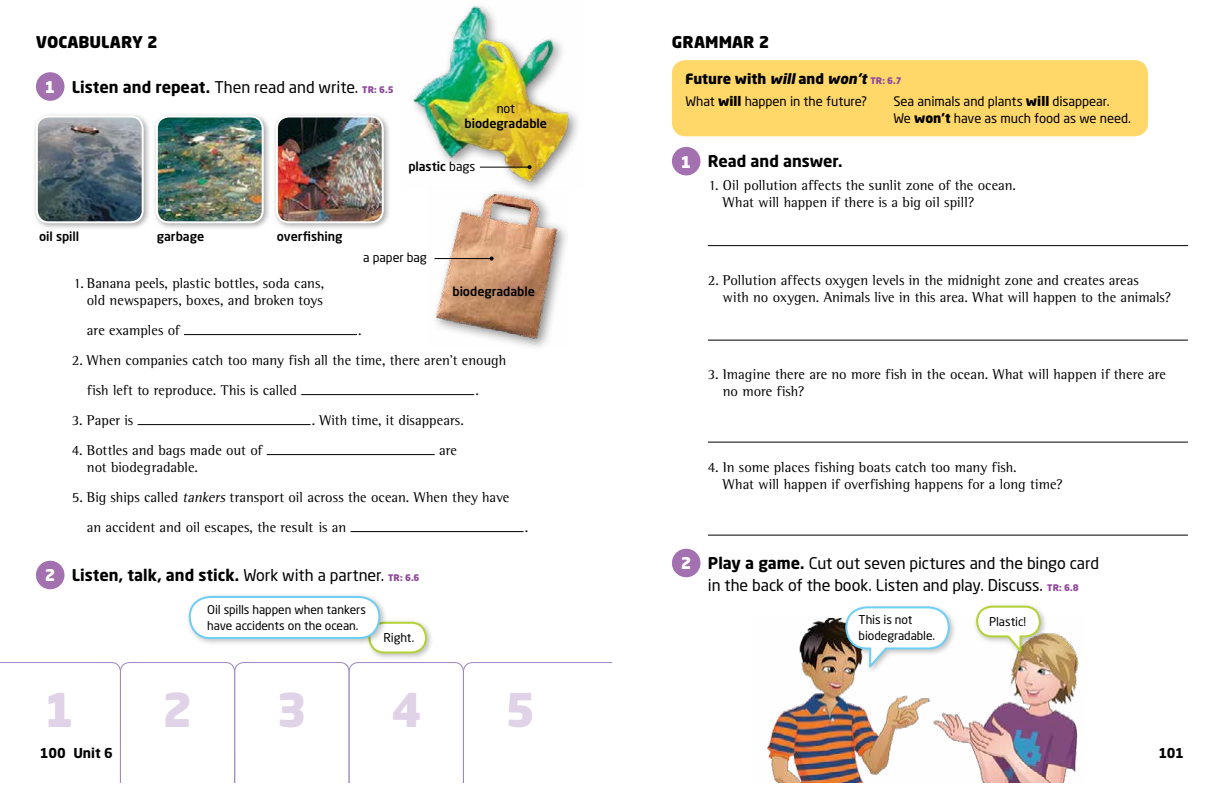
<style>
.page{position:relative;width:1224px;height:792px;background:#fff}
.page>*{position:absolute;margin:0;border:0;box-sizing:border-box;transform-origin:0 0}
.t1{font:900 46px "Neo Sans Std";color:#e0d2e7}
.t2{font:16px/22px "Neo Sans Std";letter-spacing:-.005em;color:#000}
.t3{font:700 16px "Neo Sans Std";color:#000}
.t4{font:900 16px "Neo Sans Std";color:#000}
.t5{font:900 16px "Neo Sans Std";color:#fff}
.t6{font:14.5px/17px "Rotis Semi Serif Std";color:#000}
.t7{font:900 14px "Neo Sans Std";color:#000}
.t8{font:700 13.5px "Neo Sans Std";letter-spacing:-.005em;color:#000}
.t9{font:13px/17px "Neo Sans Std";letter-spacing:-.005em;color:#000}
.t10{font:500 12.5px "Neo Sans Std";color:#000}
.t11{font:12.5px "Neo Sans Std";letter-spacing:-.005em;color:#000}
.t12{font:12px/16px "Neo Sans Std";letter-spacing:-.005em;color:#000}
.s1{font-weight:900;color:#fff}
.s2{font-weight:700}
.s3{font-weight:900;font-size:9px;color:#90499c}
.s4{font-weight:400}
.s5{font-style:italic}
.s6{font-size:9px;color:#90499c}
.s7{font-weight:900}
</style>
<div class="page">
<img style="left:413px;top:6px;width:165px;height:181px">
<img style="left:435px;top:187px;width:131px;height:160px">
<svg style="left:0;top:662px;width:612px;height:121px"></svg>
<div style="left:152px;top:112px;width:119px;height:119px;background:#000;opacity:.35"></div>
<img style="left:157px;top:116px;width:106px;height:106px">
<div style="left:156px;top:115px;width:108px;height:108px;border:2px solid #fff;border-radius:12px"></div>
<div style="left:272px;top:112px;width:119px;height:119px;background:#000;opacity:.35"></div>
<img style="left:277px;top:116px;width:106px;height:106px">
<div style="left:276px;top:115px;width:108px;height:108px;border:2px solid #fff;border-radius:12px"></div>
<div style="left:32px;top:112px;width:119px;height:119px;background:#000;opacity:.35"></div>
<img style="left:37px;top:116px;width:106px;height:106px">
<div style="left:36px;top:115px;width:108px;height:108px;border:2px solid #fff;border-radius:12px"></div>
<img style="left:766px;top:617px;width:313px;height:166px">
<hr style="left:708px;top:245px;width:480px;height:1px;background:#000">
<hr style="left:708px;top:340px;width:480px;height:1px;background:#000">
<hr style="left:708px;top:442px;width:480px;height:1px;background:#000">
<hr style="left:708px;top:535px;width:480px;height:1px;background:#000">
<div style="left:672px;top:147px;width:28px;height:28px;background:#a471b0;border-radius:50%"></div>
<div style="left:36px;top:561px;width:29px;height:28px;background:#a471b0;border-radius:50%"></div>
<div style="left:672px;top:549px;width:28px;height:28px;background:#a471b0;border-radius:50%"></div>
<div style="left:672px;top:60px;width:476px;height:76px;background:#ffd869;border-radius:13px"></div>
<div style="left:36px;top:72px;width:29px;height:29px;background:#a471b0;border-radius:50%"></div>
<hr style="left:184px;top:334px;width:173px;height:1px;background:#000">
<hr style="left:301px;top:394px;width:173px;height:1px;background:#000">
<hr style="left:138px;top:424px;width:173px;height:1px;background:#000">
<hr style="left:267px;top:454px;width:168px;height:1px;background:#000">
<hr style="left:351px;top:531px;width:173px;height:1px;background:#000">
<div style="left:365px;top:618px;width:69px;height:43px;background:#000;opacity:.25"></div>
<div style="left:369px;top:623px;width:57px;height:29px;background:#fff;border-radius:15px"></div>
<div style="left:368px;top:622px;width:59px;height:31px;border:2px solid #b3d235;border-radius:15px"></div>
<div style="left:186px;top:592px;width:202px;height:54px;background:#000;opacity:.25"></div>
<div style="left:190px;top:597px;width:189px;height:41px;background:#fff;border-radius:21px"></div>
<div style="left:189px;top:596px;width:191px;height:43px;border:2px solid #6dcff6;border-radius:21px"></div>
<div style="left:973px;top:602px;width:75px;height:57px;background:#000;opacity:.25"></div>
<div style="left:977px;top:607px;width:63px;height:29px;background:#fff;border-radius:15px"></div>
<div style="left:976px;top:606px;width:65px;height:31px;border:2px solid #b3d235;border-radius:15px"></div>
<div style="left:842px;top:603px;width:115px;height:72px;background:#000;opacity:.25"></div>
<div style="left:846px;top:607px;width:103px;height:41px;background:#fff;border-radius:21px"></div>
<div style="left:845px;top:606px;width:105px;height:43px;border:2px solid #6dcff6;border-radius:21px"></div>
<hr style="left:434px;top:258px;width:58px;height:1px;background:#000">
<svg style="left:490px;top:257px;width:4px;height:4px"></svg>
<hr style="left:480px;top:167px;width:50px;height:1px;background:#000">
<svg style="left:528px;top:165px;width:4px;height:4px"></svg>
<p class="t4" style="left:36px;top:32px;width:123px">VOCABULARY 2</p>
<p class="t2" style="left:45px;top:76px;width:351px"><span class="s1">1</span> <span class="s2">Listen and repeat.</span> Then read and write. <span class="s3">TR: 6.5</span></p>
<p class="t11" style="left:497px;top:101px;width:20px">not</p>
<p class="t10" style="left:465px;top:116px;width:84px">biodegradable</p>
<p class="t10" style="left:408px;top:158px;width:68px">plastic <span class="s4">bags</span></p>
<p class="t10" style="left:39px;top:228px;width:42px">oil spill</p>
<p class="t10" style="left:157px;top:228px;width:49px">garbage</p>
<p class="t10" style="left:277px;top:228px;width:67px">overfishing</p>
<p class="t11" style="left:363px;top:250px;width:65px">a paper bag</p>
<p class="t6" style="left:74px;top:274px;width:252px;text-align:right">1. Banana peels, plastic bottles, soda cans, old newspapers, boxes, and broken toys</p>
<p class="t6" style="left:87px;top:321px;width:94px">are examples of</p>
<p class="t6" style="left:358px;top:321px;width:5px">.</p>
<p class="t6" style="left:87px;top:345px;width:421px;line-height:30px;text-indent:-15px">2. When companies catch too many fish all the time, there aren’t enough fish left to reproduce. This is called</p>
<p class="t10" style="left:452px;top:283px;width:84px">biodegradable</p>
<p class="t6" style="left:475px;top:381px;width:5px">.</p>
<p class="t6" style="left:72px;top:411px;width:63px">3. Paper is</p>
<p class="t6" style="left:312px;top:411px;width:154px">. With time, it disappears.</p>
<p class="t6" style="left:72px;top:441px;width:192px">4. Bottles and bags made out of</p>
<p class="t6" style="left:439px;top:441px;width:19px">are</p>
<p class="t6" style="left:87px;top:458px;width:113px">not biodegradable.</p>
<p class="t6" style="left:87px;top:482px;width:424px;line-height:30px;text-indent:-15px">5. Big ships called <span class="s5">tankers</span> transport oil across the ocean. When they have an accident and oil escapes, the result is an</p>
<p class="t6" style="left:525px;top:518px;width:5px">.</p>
<p class="t4" style="left:672px;top:32px;width:99px">GRAMMAR 2</p>
<p class="t7" style="left:685px;top:70px;width:218px">Future with <span class="s5">will</span> and <span class="s5">won’t</span> <span class="s6">TR: 6.7</span></p>
<p class="t9" style="left:685px;top:92px;width:183px">What <span class="s7">will</span> happen in the future?</p>
<p class="t9" style="left:893px;top:92px;width:239px">Sea animals and plants <span class="s7">will</span> disappear.<br>We <span class="s7">won’t</span> have as much food as we need.</p>
<p class="t5" style="left:681px;top:151px;width:12px">1</p>
<p class="t3" style="left:708px;top:151px;width:136px">Read and answer.</p>
<p class="t6" style="left:723px;top:177px;width:295px;text-indent:-14px">1. Oil pollution affects the sunlit zone of the ocean.<br>What will happen if there is a big oil spill?</p>
<p class="t6" style="left:723px;top:271px;width:450px;text-indent:-15px">2. Pollution affects oxygen levels in the midnight zone and creates areas<br>with no oxygen. Animals live in this area. What will happen to the animals?</p>
<p class="t6" style="left:723px;top:366px;width:445px;text-indent:-15px">3. Imagine there are no more fish in the ocean. What will happen if there are no more fish?</p>
<p class="t6" style="left:723px;top:459px;width:341px;text-indent:-15px">4. In some places fishing boats catch too many fish.<br>What will happen if overfishing happens for a long time?</p>
<p class="t3" style="left:45px;top:565px;width:376px"><span class="s1">2</span> Listen, talk, and stick. <span class="s4">Work with a partner.</span> <span class="s3">TR: 6.6</span></p>
<p class="t2" style="left:708px;top:552px;width:393px"><span class="s2">Play a game.</span> Cut out seven pictures and the bingo card in the back of the book. Listen and play. Discuss. <span class="s3">TR: 6.8</span></p>
<p class="t5" style="left:681px;top:553px;width:12px">2</p>
<p class="t12" style="left:207px;top:602px;width:160px">Oil spills happen when tankers have accidents on the ocean.</p>
<p class="t12" style="left:859px;top:611px;width:56px">This is not</p>
<p class="t12" style="left:989px;top:613px;width:39px">Plastic!</p>
<p class="t12" style="left:859px;top:627px;width:78px">biodegradable.</p>
<p class="t12" style="left:383px;top:629px;width:32px">Right.</p>
<h1 class="t1" style="left:44px;top:680px;width:32px">1</h1>
<h1 class="t1" style="left:162px;top:680px;width:32px">2</h1>
<h1 class="t1" style="left:277px;top:680px;width:32px">3</h1>
<h1 class="t1" style="left:391px;top:680px;width:32px">4</h1>
<h1 class="t1" style="left:505px;top:680px;width:32px">5</h1>
<p class="t8" style="left:40px;top:745px;width:74px">100 Unit 6</p>
<p class="t8" style="left:1158px;top:745px;width:27px">101</p>
</div>
